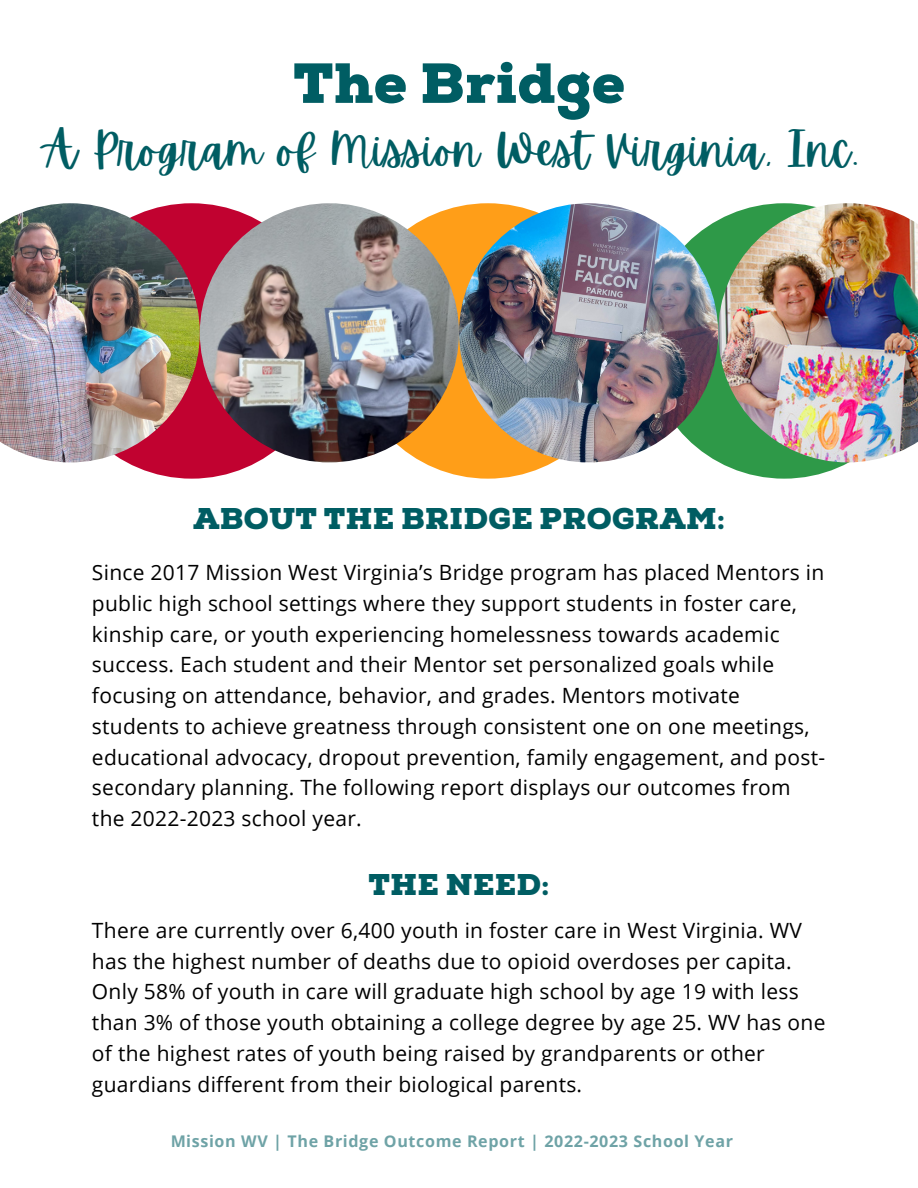
<style>
.page{position:relative;width:918px;height:1188px;background:#fff}
.page>*{position:absolute;margin:0;border:0;box-sizing:border-box;transform-origin:0 0}
.t1{font:900 56.4px "Nexa Slab";letter-spacing:.015em;color:#005d63}
.t2{font:45.9px "Apricots";letter-spacing:.015em;color:#005d63}
.t3{font:900 30px "Nexa Slab";letter-spacing:.015em;color:#005d63}
.t4{font:21px/30.8px "Open Sans";letter-spacing:.015em;color:#000}
.t5{font:700 16.05px "Open Sans";letter-spacing:.04em;color:#005d63}
</style>
<div class="page">
<div style="left:54px;top:203px;width:275px;height:276px;background:#c10230;border-radius:50%"></div>
<div style="left:350px;top:203px;width:276px;height:276px;background:#ff9e18;border-radius:50%"></div>
<svg style="left:646px;top:216px;width:211px;height:263px"></svg>
<img style="left:0;top:203px;width:200px;height:259px">
<img style="left:200px;top:203px;width:259px;height:259px;border-radius:50%">
<img style="left:459px;top:203px;width:259px;height:259px;border-radius:50%">
<img style="left:718px;top:203px;width:200px;height:259px">
<p class="t1" style="left:293px;top:50px;width:333px">The Bridge</p>
<p class="t2" style="left:44px;top:123px;width:817px">A Program of Mission West Virginia, Inc.</p>
<p class="t3" style="left:193px;top:501px;width:533px">ABOUT THE BRIDGE PROGRAM:</p>
<p class="t4" style="left:92px;top:557px;width:735px">Since 2017 Mission West Virginia’s Bridge program has placed Mentors in public high school settings where they support students in foster care, kinship care, or youth experiencing homelessness towards academic success. Each student and their Mentor set personalized goals while focusing on attendance, behavior, and grades. Mentors motivate students to achieve greatness through consistent one on one meetings, educational advocacy, dropout prevention, family engagement, and post&shy;secondary planning. The following report displays our outcomes from the 2022-2023 school year.</p>
<p class="t3" style="left:369px;top:867px;width:182px">THE NEED:</p>
<p class="t4" style="left:92px;top:914px;width:735px">There are currently over 6,400 youth in foster care in West Virginia. WV has the highest number of deaths due to opioid overdoses per capita.<br>Only 58% of youth in care will graduate high school by age 19 with less than 3% of those youth obtaining a college degree by age 25. WV has one of the highest rates of youth being raised by grandparents or other guardians different from their biological parents.</p>
<p class="t5" style="left:170px;top:1130px;width:564px">Mission WV | The Bridge Outcome Report | 2022-2023 School Year</p>
</div>
